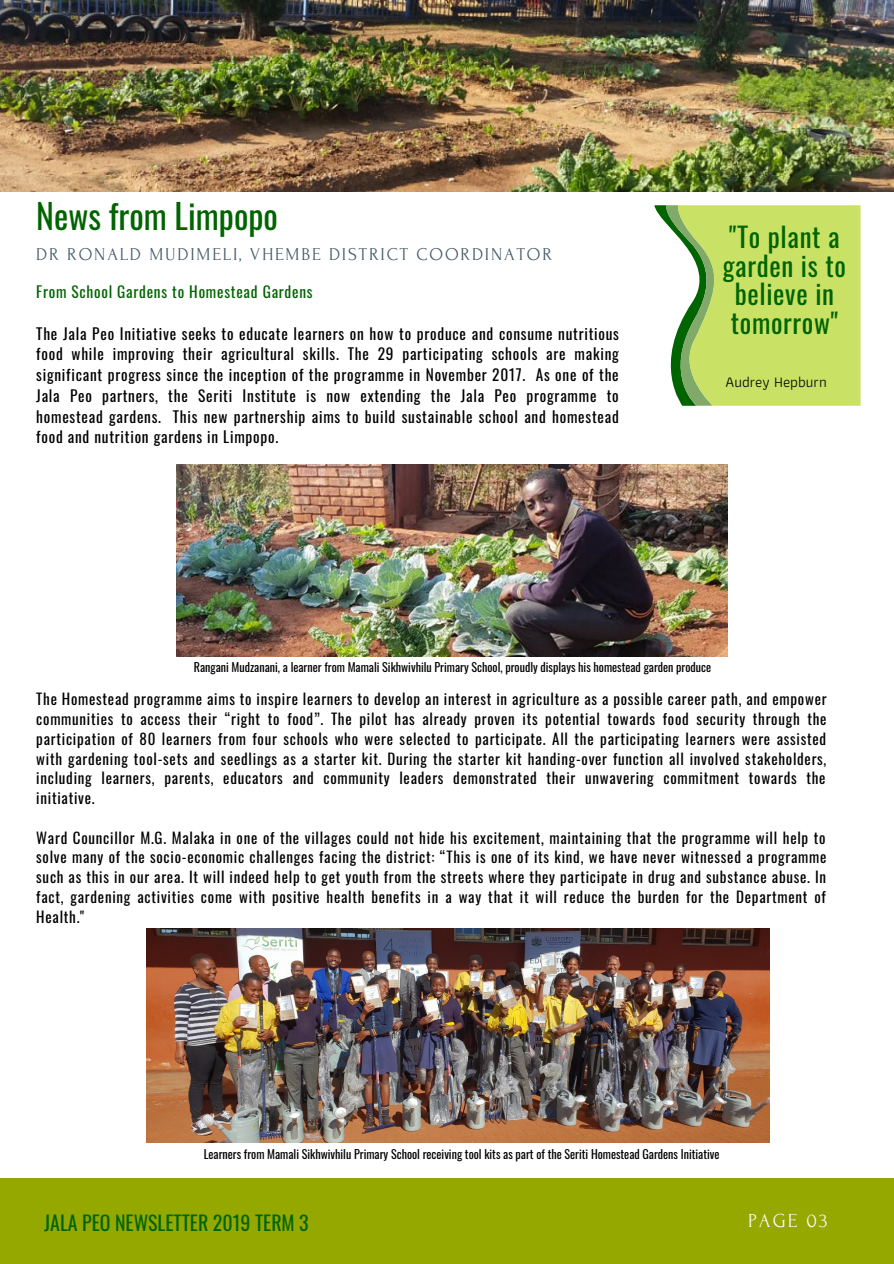
<style>
.page{position:relative;width:894px;height:1264px;background:#fff}
.page>*{position:absolute;margin:0;border:0;box-sizing:border-box;transform-origin:0 0}
.t1{font:33.9px "Oswald";color:#006400}
.t2{font:27px/28.5px "Oswald";letter-spacing:.025em;color:#006400;text-align:center}
.t3{font:19.8px "Oswald";color:#006400}
.t4{font:19.8px "Forum";letter-spacing:.1em;color:#fafafa}
.t5{font:18px "Forum";letter-spacing:.1em;color:#435967}
.t6{font:15.3px/20.7px "Oswald";letter-spacing:.05em;color:#000;text-align:justify}
.t7{font:15.3px "Oswald";letter-spacing:.05em;color:#006400}
.t8{font:15px/19.8px "Oswald";letter-spacing:.05em;color:#000;text-align:justify}
.t9{font:15px "Athiti";color:#000}
.t10{font:12px "Oswald";color:#000}
</style>
<div class="page">
<img style="left:0;top:0;width:893px;height:191px">
<div style="left:0;top:1178px;width:893px;height:85px;background:#95a800"></div>
<svg style="left:654px;top:205px;width:206px;height:201px;background:#c3dd75"></svg>
<img style="left:147px;top:928px;width:622px;height:214px">
<img style="left:177px;top:464px;width:550px;height:193px">
<h1 class="t1" style="left:36px;top:190px;width:243px">News from Limpopo</h1>
<p class="t5" style="left:36px;top:245px;width:517px">DR RONALD MUDIMELI, VHEMBE DISTRICT COORDINATOR</p>
<p class="t7" style="left:36px;top:280px;width:278px">From School Gardens to Homestead Gardens</p>
<p class="t6" style="left:36px;top:322px;width:584px">The Jala Peo Initiative seeks to educate learners on how to produce and consume nutritious food while improving their agricultural skills. The 29 participating schools are making significant progress since the inception of the programme in November 2017. As one of the Jala Peo partners, the Seriti Institute is now extending the Jala Peo programme to homestead gardens. This new partnership aims to build sustainable school and homestead food and nutrition gardens in Limpopo.</p>
<h2 class="t2" style="left:722px;top:222px;width:125px">"To plant a garden is to believe in tomorrow"</h2>
<p class="t9" style="left:725px;top:370px;width:103px">Audrey Hepburn</p>
<p class="t10" style="left:194px;top:658px;width:518px">Rangani Mudzanani, a learner from Mamali Sikhwivhilu Primary School, proudly displays his homestead garden produce</p>
<p class="t8" style="left:36px;top:688px;width:791px">The Homestead programme aims to inspire learners to develop an interest in agriculture as a possible career path, and empower communities to access their “right to food”. The pilot has already proven its potential towards food security through the participation of 80 learners from four schools who were selected to participate. All the participating learners were assisted with gardening tool-sets and seedlings as a starter kit. During the starter kit handing-over function all involved stakeholders, including learners, parents, educators and community leaders demonstrated their unwavering commitment towards the initiative.</p>
<p class="t8" style="left:36px;top:827px;width:791px">Ward Councillor M.G. Malaka in one of the villages could not hide his excitement, maintaining that the programme will help to solve many of the socio-economic challenges facing the district: “This is one of its kind, we have never witnessed a programme such as this in our area. It will indeed help to get youth from the streets where they participate in drug and substance abuse. In fact, gardening activities come with positive health benefits in a way that it will reduce the burden for the Department of Health."</p>
<p class="t10" style="left:204px;top:1144px;width:517px">Learners from Mamali Sikhwivhilu Primary School receiving tool kits as part of the Seriti Homestead Gardens Initiative</p>
<h3 class="t3" style="left:44px;top:1206px;width:266px">JALA PEO NEWSLETTER 2019 TERM 3</h3>
<h3 class="t4" style="left:747px;top:1210px;width:81px">PAGE 03</h3>
</div>
